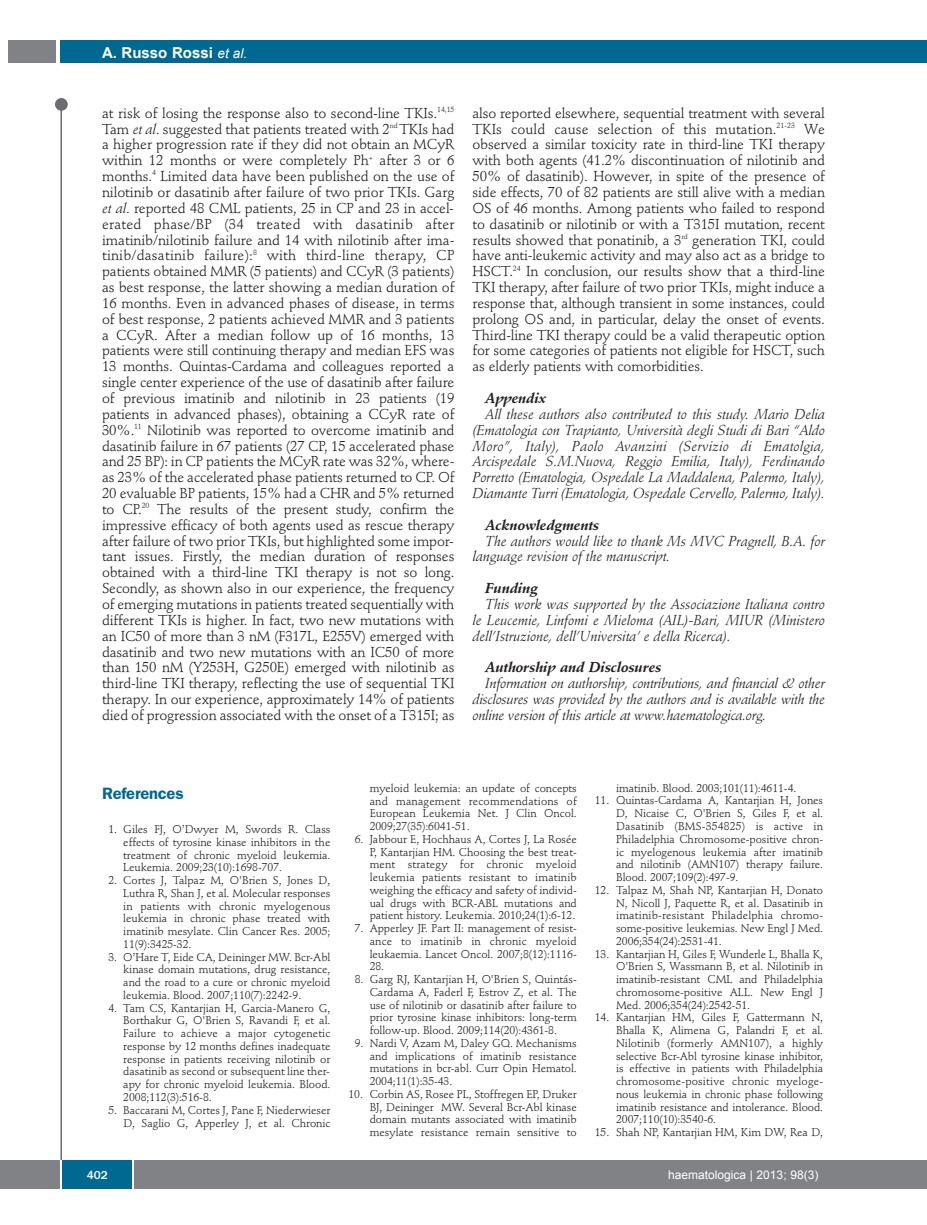
<style>
.page{position:relative;width:927px;height:1225px;background:#fff}
.page>*{position:absolute;margin:0;border:0;box-sizing:border-box;transform-origin:0 0}
.t1{font:600 16.5px "Franklin Gothic";letter-spacing:-.01em;color:#006991}
.t2{font:700 15px "Arial";color:#fff}
.t3{font:14.25px/15.9px "Stempel Schneidler";letter-spacing:-.01em;color:#231f20;text-align:justify}
.t4{font:italic 14.25px/15.9px "Stempel Schneidler";letter-spacing:-.005em;color:#231f20;text-align:justify}
.t5{font:italic 700 14.25px "Stempel Schneidler";letter-spacing:-.005em;color:#231f20}
.t6{font:12px "Arial";color:#fff}
.t7{font:500 12px "Franklin Gothic";color:#fff}
.t8{font:11.25px/12.8px "Stempel Schneidler";letter-spacing:-.005em;color:#231f20;text-align:justify}
.s1{font-weight:400;font-style:italic;font-size:13.5px}
.s2{font-style:italic}
</style>
<div class="page">
<div style="left:911px;top:40px;width:16px;height:22px;background:#006991"></div>
<div style="left:910px;top:1160px;width:17px;height:28px;background:#808285"></div>
<div style="left:55px;top:98px;width:13px;height:13px;background:#6c6d70;border-radius:50%"></div>
<hr style="left:60px;top:101px;width:2px;height:1061px;background:#6c6d70">
<div style="left:60px;top:40px;width:852px;height:22px;background:#006991"></div>
<div style="left:9px;top:40px;width:47px;height:22px;background:#808285"></div>
<div style="left:0;top:1160px;width:911px;height:28px;background:#808285"></div>
<div style="left:62px;top:1160px;width:71px;height:28px;background:#006991"></div>
<hr style="left:60px;top:1160px;width:2px;height:28px;background:#fff">
<svg style="left:133px;top:1160px;width:1px;height:28px"></svg>
<p class="t2" style="left:102px;top:44px;width:147px">A. Russo Rossi <span class="s1">et al.</span></p>
<p class="t3" style="left:102px;top:106px;width:354px">at risk of losing the response also to second-line TKIs.<sup>14,15<br></sup>Tam <span class="s2">et al</span>. suggested that patients treated with 2<sup>nd</sup> TKIs had a higher progression rate if they did not obtain an MCyR within 12 months or were completely Ph<sup>+</sup> after 3 or 6 months.<sup>4</sup> Limited data have been published on the use of nilotinib or dasatinib after failure of two prior TKIs. Garg <span class="s2">et al</span>. reported 48 CML patients, 25 in CP and 23 in accel&shy;erated phase/BP (34 treated with dasatinib after imatinib/nilotinib failure and 14 with nilotinib after ima&shy;tinib/dasatinib failure):<sup>8</sup> with third-line therapy, CP patients obtained MMR (5 patients) and CCyR (3 patients) as best response, the latter showing a median duration of 16 months. Even in advanced phases of disease, in terms of best response, 2 patients achieved MMR and 3 patients a CCyR. After a median follow up of 16 months, 13 patients were still continuing therapy and median EFS was 13 months. Quintas-Cardama and colleagues reported a single center experience of the use of dasatinib after failure of previous imatinib and nilotinib in 23 patients (19 patients in advanced phases), obtaining a CCyR rate of 30%.<sup>11</sup> Nilotinib was reported to overcome imatinib and dasatinib failure in 67 patients (27 CP, 15 accelerated phase and 25 BP): in CP patients the MCyR rate was 32%, where&shy;as 23% of the accelerated phase patients returned to CP. Of 20 evaluable BP patients, 15% had a CHR and 5% returned to CP.<sup>20</sup> The results of the present study, confirm the impressive efficacy of both agents used as rescue therapy after failure of two prior TKIs, but highlighted some impor&shy;tant issues. Firstly, the median duration of responses obtained with a third-line TKI therapy is not so long.<br>Secondly, as shown also in our experience, the frequency of emerging mutations in patients treated sequentially with different TKIs is higher. In fact, two new mutations with an IC50 of more than 3 nM (F317L, E255V) emerged with dasatinib and two new mutations with an IC50 of more than 150 nM (Y253H, G250E) emerged with nilotinib as third-line TKI therapy, reflecting the use of sequential TKI therapy. In our experience, approximately 14% of patients died of progression associated with the onset of a T315I; as</p>
<p class="t3" style="left:472px;top:106px;width:354px">also reported elsewhere, sequential treatment with several TKIs could cause selection of this mutation.<sup>21-23</sup> We observed a similar toxicity rate in third-line TKI therapy with both agents (41.2% discontinuation of nilotinib and 50% of dasatinib). However, in spite of the presence of side effects, 70 of 82 patients are still alive with a median OS of 46 months. Among patients who failed to respond to dasatinib or nilotinib or with a T315I mutation, recent results showed that ponatinib, a 3<sup>rd</sup> generation TKI, could have anti-leukemic activity and may also act as a bridge to HSCT.<sup>24</sup> In conclusion, our results show that a third-line TKI therapy, after failure of two prior TKIs, might induce a response that, although transient in some instances, could prolong OS and, in particular, delay the onset of events.<br>Third-line TKI therapy could be a valid therapeutic option for some categories of patients not eligible for HSCT, such as elderly patients with comorbidities.</p>
<p class="t5" style="left:485px;top:392px;width:62px">Appendix</p>
<p class="t4" style="left:472px;top:407px;width:354px;text-indent:13px">All these authors also contributed to this study. Mario Delia (Ematologia con Trapianto, Università degli Studi di Bari “Aldo Moro”, Italy), Paolo Avanzini (Servizio di Ematolgia, Arcispedale S.M.Nuova, Reggio Emilia, Italy), Ferdinando Porretto (Ematologia, Ospedale La Maddalena, Palermo, Italy), Diamante Turri (Ematologia, Ospedale Cervello, Palermo, Italy).</p>
<p class="t5" style="left:485px;top:519px;width:115px">Acknowledgments</p>
<p class="t4" style="left:472px;top:534px;width:354px;text-indent:13px">The authors would like to thank Ms MVC Pragnell, B.A. for language revision of the manuscript.</p>
<p class="t5" style="left:485px;top:582px;width:54px">Funding</p>
<p class="t4" style="left:472px;top:597px;width:354px;text-indent:13px">This work was supported by the Associazione Italiana contro le Leucemie, Linfomi e Mieloma (AIL)-Bari, MIUR (Ministero dell’Istruzione, dell’Universita’ e della Ricerca).</p>
<p class="t5" style="left:485px;top:661px;width:178px">Authorship and Disclosures</p>
<p class="t4" style="left:472px;top:677px;width:354px;text-indent:13px">Information on authorship, contributions, and financial &amp; other disclosures was provided by the authors and is available with the online version of this article at www.haematologica.org.</p>
<p class="t1" style="left:102px;top:788px;width:83px">References</p>
<p class="t8" style="left:123px;top:824px;width:209px;text-indent:-15px">1. Giles FJ, O’Dwyer M, Swords R. Class effects of tyrosine kinase inhibitors in the treatment of chronic myeloid leukemia.<br>Leukemia. 2009;23(10):1698-707.</p>
<p class="t8" style="left:123px;top:875px;width:209px;text-indent:-15px">2. Cortes J, Talpaz M, O'Brien S, Jones D, Luthra R, Shan J, et al. Molecular responses in patients with chronic myelogenous leukemia in chronic phase treated with imatinib mesylate. Clin Cancer Res. 2005; 11(9):3425-32.</p>
<p class="t8" style="left:123px;top:951px;width:209px;text-indent:-15px">3. O’Hare T, Eide CA, Deininger MW. Bcr-Abl kinase domain mutations, drug resistance, and the road to a cure or chronic myeloid leukemia. Blood. 2007;110(7):2242-9.</p>
<p class="t8" style="left:123px;top:1002px;width:209px;text-indent:-15px">4. Tam CS, Kantarjian H, Garcia-Manero G, Borthakur G, O'Brien S, Ravandi F, et al.<br>Failure to achieve a major cytogenetic response by 12 months defines inadequate response in patients receiving nilotinib or dasatinib as second or subsequent line ther&shy;apy for chronic myeloid leukemia. Blood.<br>2008;112(3):516-8.</p>
<p class="t8" style="left:108px;top:1104px;width:224px;text-align:right">5. Baccarani M, Cortes J, Pane F, Niederwieser<br>D, Saglio G, Apperley J, et al. Chronic</p>
<p class="t8" style="left:370px;top:782px;width:209px">myeloid leukemia: an update of concepts and management recommendations of European Leukemia Net. J Clin Oncol.<br>2009;27(35):6041-51.</p>
<p class="t8" style="left:370px;top:833px;width:209px;text-indent:-15px">6. Jabbour E, Hochhaus A, Cortes J, La Rosée P, Kantarjian HM. Choosing the best treat&shy;ment strategy for chronic myeloid leukemia patients resistant to imatinib weighing the efficacy and safety of individ&shy;ual drugs with BCR-ABL mutations and patient history. Leukemia. 2010;24(1):6-12.</p>
<p class="t8" style="left:370px;top:923px;width:209px;text-indent:-15px">7. Apperley JF. Part II: management of resist&shy;ance to imatinib in chronic myeloid leukaemia. Lancet Oncol. 2007;8(12):1116- 28.</p>
<p class="t8" style="left:370px;top:974px;width:209px;text-indent:-15px">8. Garg RJ, Kantarjian H, O'Brien S, Quintás-Cardama A, Faderl F, Estrov Z, et al. The use of nilotinib or dasatinib after failure to prior tyrosine kinase inhibitors: long-term follow-up. Blood. 2009;114(20):4361-8.</p>
<p class="t8" style="left:370px;top:1037px;width:209px;text-indent:-15px">9. Nardi V, Azam M, Daley GQ. Mechanisms and implications of imatinib resistance mutations in bcr-abl. Curr Opin Hematol.<br>2004;11(1):35-43.</p>
<p class="t8" style="left:370px;top:1088px;width:209px;text-indent:-21px">10. Corbin AS, Rosee PL, Stoffregen EP, Druker BJ, Deininger MW. Several Bcr-Abl kinase domain mutants associated with imatinib mesylate resistance remain sensitive to</p>
<p class="t8" style="left:616px;top:782px;width:182px">imatinib. Blood. 2003;101(11):4611-4.</p>
<p class="t8" style="left:616px;top:795px;width:209px;text-indent:-21px">11. Quintas-Cardama A, Kantarjian H, Jones D, Nicaise C, O'Brien S, Giles F, et al.<br>Dasatinib (BMS-354825) is active in Philadelphia Chromosome-positive chron&shy;ic myelogenous leukemia after imatinib and nilotinib (AMN107) therapy failure.<br>Blood. 2007;109(2):497-9.</p>
<p class="t8" style="left:616px;top:884px;width:209px;text-indent:-21px">12. Talpaz M, Shah NP, Kantarjian H, Donato N, Nicoll J, Paquette R, et al. Dasatinib in imatinib-resistant Philadelphia chromo&shy;some-positive leukemias. New Engl J Med.<br>2006;354(24):2531-41.</p>
<p class="t8" style="left:616px;top:948px;width:209px;text-indent:-21px">13. Kantarjian H, Giles F, Wunderle L, Bhalla K, O'Brien S, Wassmann B, et al. Nilotinib in imatinib-resistant CML and Philadelphia chromosome-positive ALL. New Engl J Med. 2006;354(24):2542-51.</p>
<p class="t8" style="left:616px;top:1012px;width:209px;text-indent:-21px">14. Kantarjian HM, Giles F, Gattermann N, Bhalla K, Alimena G, Palandri F, et al.<br>Nilotinib (formerly AMN107), a highly selective Bcr-Abl tyrosine kinase inhibitor, is effective in patients with Philadelphia chromosome-positive chronic myeloge&shy;nous leukemia in chronic phase following imatinib resistance and intolerance. Blood.<br>2007;110(10):3540-6.</p>
<p class="t8" style="left:595px;top:1127px;width:230px">15. Shah NP, Kantarjian HM, Kim DW, Rea D,</p>
<p class="t7" style="left:87px;top:1171px;width:23px">402</p>
<p class="t6" style="left:668px;top:1168px;width:152px">haematologica | 2013; 98(3)</p>
</div>
